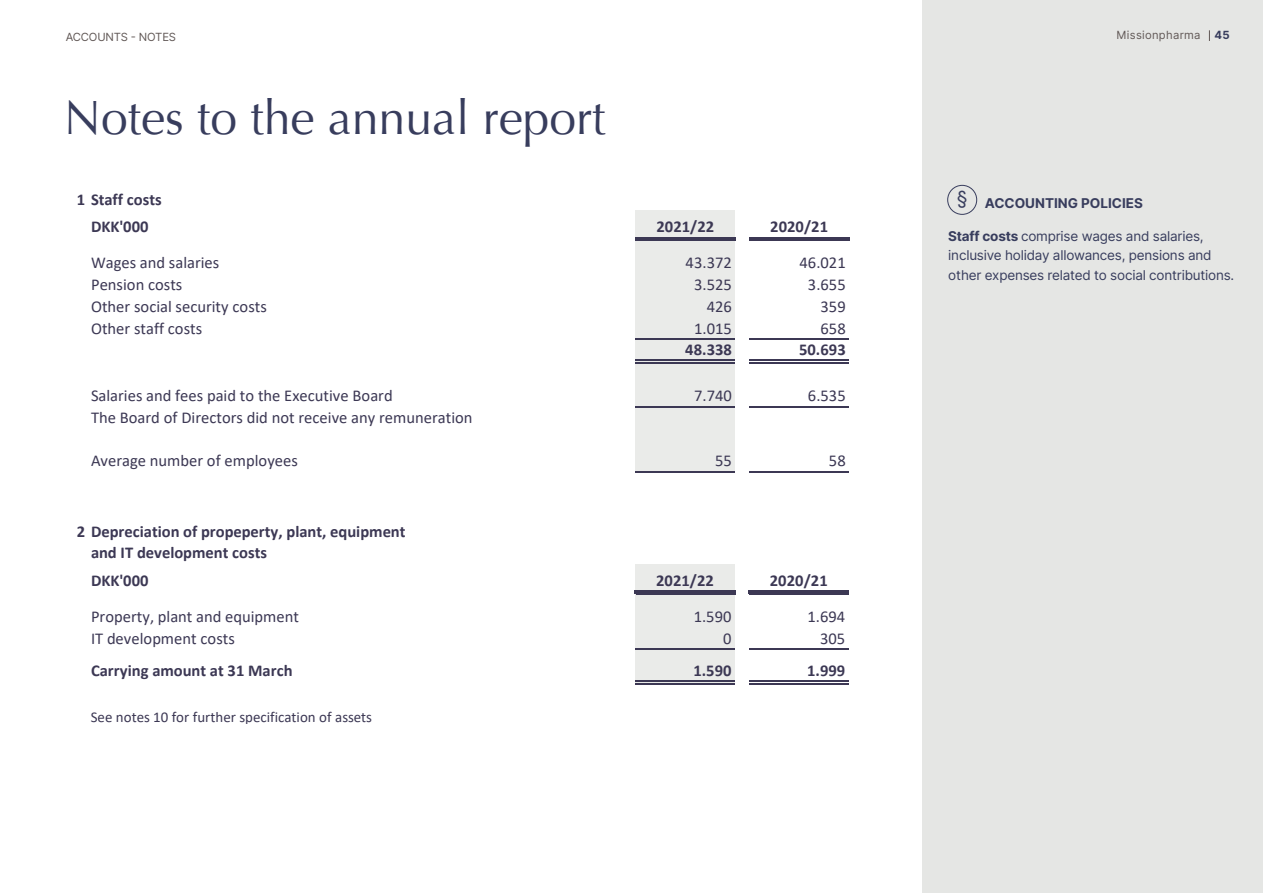
<style>
.page{position:relative;width:1263px;height:893px;background:#fff}
.page>*{position:absolute;margin:0;border:0;box-sizing:border-box;transform-origin:0 0}
.t1{font:48px "Optima";color:#383d5d}
.t2{font:19.5px "Inter";color:#383d5d}
.t3{font:16.5px "Calibri";color:#3c3854}
.t4{font:700 16.5px/21.8px "Calibri";color:#3c3854}
.t5{font:15px "Calibri";color:#3c3854}
.t6{font:13.5px/19.5px "Inter";letter-spacing:-.015em;color:#383d5d}
.t7{font:700 13.5px "Inter";color:#383d5d}
.Tema{font:11.25px "Inter";letter-spacing:-.015em;color:#615856}
.Tema-2{font:11.25px "Inter";letter-spacing:.025em;color:#615856}
.Tema-3{font:700 11.25px "Inter";color:#383d5d}
.s1{font-weight:700}
</style>
<div class="page">
<div style="left:923px;top:0;width:340px;height:893px;background:#e5e6e4"></div>
<div style="left:947px;top:185px;width:30px;height:30px;border:1px solid #383d5d;border-radius:50%"></div>
<div style="left:635px;top:564px;width:100px;height:28px;background:#eaebe9"></div>
<hr style="left:635px;top:591px;width:100px;height:3px;background:#3c3854">
<hr style="left:749px;top:591px;width:99px;height:3px;background:#3c3854">
<div style="left:635px;top:593px;width:100px;height:90px;background:#eaebe9"></div>
<hr style="left:636px;top:593px;width:99px;height:1px;background:#3c3854">
<hr style="left:635px;top:648px;width:100px;height:2px;background:#3c3854">
<hr style="left:635px;top:680px;width:100px;height:2px;background:#3c3854">
<hr style="left:635px;top:683px;width:100px;height:2px;background:#3c3854">
<hr style="left:750px;top:591px;width:99px;height:1px;background:#3c3854">
<hr style="left:750px;top:593px;width:99px;height:1px;background:#3c3854">
<hr style="left:749px;top:648px;width:99px;height:2px;background:#3c3854">
<hr style="left:749px;top:680px;width:99px;height:2px;background:#3c3854">
<hr style="left:749px;top:683px;width:99px;height:2px;background:#3c3854">
<div style="left:636px;top:210px;width:99px;height:28px;background:#eaebe9"></div>
<hr style="left:636px;top:238px;width:99px;height:2px;background:#3c3854">
<hr style="left:749px;top:238px;width:100px;height:2px;background:#3c3854">
<div style="left:636px;top:240px;width:99px;height:232px;background:#eaebe9"></div>
<hr style="left:636px;top:237px;width:100px;height:1px;background:#3c3854">
<hr style="left:636px;top:239px;width:100px;height:2px;background:#3c3854">
<hr style="left:636px;top:338px;width:99px;height:2px;background:#3c3854">
<hr style="left:636px;top:360px;width:99px;height:1px;background:#3c3854">
<hr style="left:636px;top:363px;width:99px;height:1px;background:#3c3854">
<hr style="left:636px;top:406px;width:99px;height:1px;background:#3c3854">
<hr style="left:636px;top:471px;width:99px;height:2px;background:#3c3854">
<hr style="left:750px;top:237px;width:99px;height:1px;background:#3c3854">
<hr style="left:750px;top:239px;width:99px;height:2px;background:#3c3854">
<hr style="left:749px;top:338px;width:100px;height:2px;background:#3c3854">
<hr style="left:749px;top:360px;width:100px;height:1px;background:#3c3854">
<hr style="left:749px;top:363px;width:100px;height:1px;background:#3c3854">
<hr style="left:749px;top:406px;width:100px;height:1px;background:#3c3854">
<hr style="left:749px;top:471px;width:100px;height:2px;background:#3c3854">
<p class="Tema" style="left:66px;top:29px;width:112px">ACCOUNTS - NOTES</p>
<p class="t1" style="left:64px;top:90px;width:543px">Notes to the annual report</p>
<p class="t4" style="left:77px;top:186px;width:86px;line-height:27.3px;text-align:center">1 Staff costs<br>DKK'000</p>
<p class="t4" style="left:656px;top:215px;width:59px">2021/22</p>
<p class="t4" style="left:770px;top:215px;width:59px">2020/21</p>
<p class="t3" style="left:91px;top:251px;width:130px">Wages and salaries</p>
<p class="t3" style="left:686px;top:251px;width:48px">43.372</p>
<p class="t3" style="left:799px;top:251px;width:48px">46.021</p>
<p class="t3" style="left:91px;top:273px;width:93px">Pension costs</p>
<p class="t3" style="left:694px;top:273px;width:39px">3.525</p>
<p class="t3" style="left:808px;top:273px;width:39px">3.655</p>
<p class="t3" style="left:91px;top:295px;width:177px">Other social security costs</p>
<p class="t3" style="left:707px;top:295px;width:27px">426</p>
<p class="t3" style="left:820px;top:295px;width:27px">359</p>
<p class="t3" style="left:91px;top:317px;width:113px">Other staff costs</p>
<p class="t3" style="left:694px;top:317px;width:39px">1.015</p>
<p class="t3" style="left:820px;top:317px;width:27px">658</p>
<p class="t4" style="left:685px;top:338px;width:48px">48.338</p>
<p class="t4" style="left:799px;top:338px;width:48px">50.693</p>
<p class="t3" style="left:91px;top:384px;width:303px">Salaries and fees paid to the Executive Board</p>
<p class="t3" style="left:694px;top:384px;width:39px">7.740</p>
<p class="t3" style="left:808px;top:384px;width:39px">6.535</p>
<p class="t3" style="left:91px;top:406px;width:383px">The Board of Directors did not receive any remuneration</p>
<p class="t3" style="left:91px;top:449px;width:208px">Average number of employees</p>
<p class="t3" style="left:715px;top:449px;width:18px">55</p>
<p class="t3" style="left:829px;top:449px;width:18px">58</p>
<p class="t4" style="left:91px;top:520px;width:316px;text-indent:-14px">2 Depreciation of propeperty, plant, equipment and IT development costs</p>
<p class="t4" style="left:91px;top:569px;width:59px">DKK'000</p>
<p class="t4" style="left:656px;top:569px;width:59px">2021/22</p>
<p class="t4" style="left:770px;top:569px;width:59px">2020/21</p>
<p class="t3" style="left:91px;top:605px;width:209px">Property, plant and equipment</p>
<p class="t3" style="left:694px;top:605px;width:39px">1.590</p>
<p class="t3" style="left:807px;top:605px;width:39px">1.694</p>
<p class="t3" style="left:91px;top:627px;width:145px">IT development costs</p>
<p class="t3" style="left:723px;top:627px;width:10px">0</p>
<p class="t3" style="left:820px;top:627px;width:27px">305</p>
<p class="t4" style="left:91px;top:659px;width:203px">Carrying amount at 31 March</p>
<p class="t4" style="left:693px;top:659px;width:40px">1.590</p>
<p class="t4" style="left:807px;top:659px;width:40px">1.999</p>
<p class="t5" style="left:91px;top:706px;width:283px">See notes 10 for further specification of assets</p>
<p class="Tema-2" style="left:1116px;top:27px;width:85px">Missionpharma</p>
<p class="Tema-3" style="left:1214px;top:27px;width:17px">45</p>
<p class="t2" style="left:957px;top:184px;width:12px">§</p>
<p class="t7" style="left:985px;top:193px;width:160px">ACCOUNTING POLICIES</p>
<p class="t6" style="left:948px;top:226px;width:288px"><span class="s1">Staff costs</span> comprise wages and salaries, inclusive holiday allowances, pensions and other expenses related to social contributions.</p>
</div>
